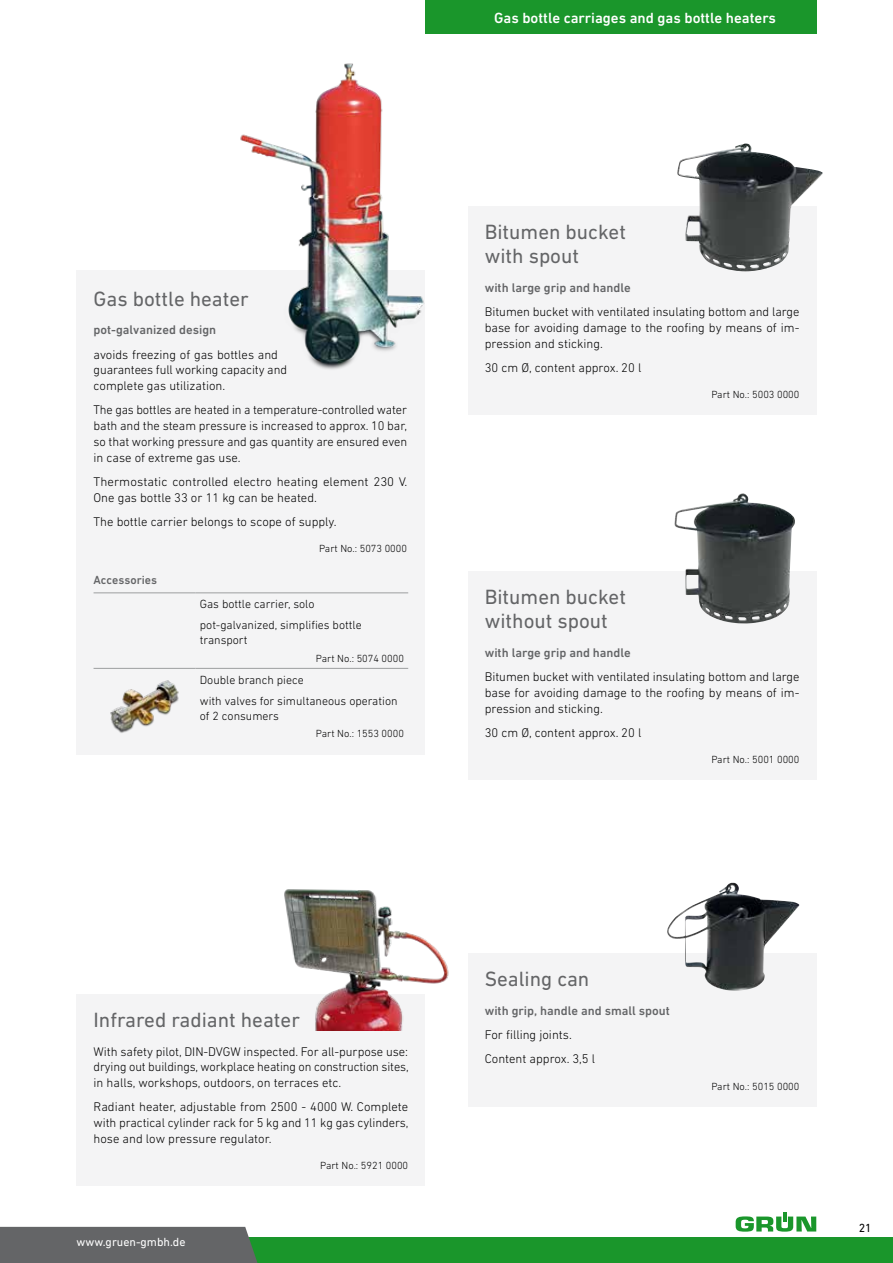
<style>
.page{position:relative;width:893px;height:1263px;background:#fff}
.page>*{position:absolute;margin:0;border:0;box-sizing:border-box;transform-origin:0 0}
.t1{font:21px/24px "DIN Next LT Pro";color:#646567}
.t2{font:500 15px "DIN Next LT Pro";color:#fff}
.t3{font:300 12.75px/15.8px "DIN Next LT Pro";color:#000;text-align:justify}
.t4{font:500 12.75px "DIN Next LT Pro";color:#646567}
.t5{font:300 12px/21px "DIN Next LT Pro";color:#000}
.t6{font:12px "DIN Next LT Pro";color:#fff}
.t7{font:500 12px "DIN Next LT Pro";color:#646567}
.t8{font:12px "DIN Next LT Pro";color:#000}
.t9{font:300 10.5px "DIN Next LT Pro";color:#000}
</style>
<div class="page">
<div style="left:77px;top:270px;width:348px;height:485px;background:#f4f4f5"></div>
<hr style="left:94px;top:593px;width:102px;height:1px;background:#9c9e9f">
<hr style="left:196px;top:593px;width:212px;height:1px;background:#9c9e9f">
<hr style="left:94px;top:668px;width:102px;height:1px;background:#9c9e9f">
<hr style="left:196px;top:668px;width:212px;height:1px;background:#9c9e9f">
<img style="left:110px;top:680px;width:69px;height:53px">
<div style="left:468px;top:207px;width:348px;height:208px;background:#f4f4f5"></div>
<div style="left:468px;top:572px;width:348px;height:208px;background:#f4f4f5"></div>
<div style="left:77px;top:994px;width:348px;height:192px;background:#f4f4f5"></div>
<div style="left:468px;top:953px;width:348px;height:153px;background:#f4f4f5"></div>
<img style="left:240px;top:63px;width:184px;height:307px">
<img style="left:284px;top:889px;width:165px;height:141px">
<img style="left:676px;top:143px;width:147px;height:128px">
<img style="left:674px;top:493px;width:121px;height:131px">
<img style="left:667px;top:883px;width:133px;height:108px">
<div style="left:425px;top:0;width:391px;height:34px;background:#1a962b"></div>
<svg style="left:736px;top:1212px;width:80px;height:19px"></svg>
<div style="left:0;top:1237px;width:893px;height:26px;background:#1a962b"></div>
<div style="left:0;top:1227px;width:258px;height:36px;background:#646567"></div>
<p class="t2" style="left:494px;top:10px;width:283px">Gas bottle carriages and gas bottle heaters</p>
<h1 class="t1" style="left:94px;top:287px;width:157px">Gas bottle heater</h1>
<p class="t4" style="left:94px;top:323px;width:124px">pot-galvanized design</p>
<p class="t3" style="left:94px;top:346px;width:195px;text-align:left">avoids freezing of gas bottles and guarantees full working capacity and complete gas utilization.</p>
<p class="t3" style="left:94px;top:402px;width:315px">The gas bottles are heated in a temperature-controlled water bath and the steam pressure is increased to approx. 10 bar, so that working pressure and gas quantity are ensured even in case of extreme gas use.</p>
<p class="t3" style="left:94px;top:474px;width:315px">Thermostatic controlled electro heating element 230 V.<br>One gas bottle 33 or 11 kg can be heated.</p>
<p class="t3" style="left:94px;top:514px;width:244px">The bottle carrier belongs to scope of supply.</p>
<p class="t9" style="left:319px;top:543px;width:90px">Part No.: 5073 0000</p>
<p class="t7" style="left:94px;top:573px;width:65px">Accessories</p>
<p class="t5" style="left:200px;top:593px;width:163px">Gas bottle carrier, solo pot-galvanized, simplifies bottle</p>
<p class="t5" style="left:200px;top:629px;width:49px">transport</p>
<p class="t9" style="left:316px;top:652px;width:90px">Part No.: 5074 0000</p>
<p class="t5" style="left:200px;top:669px;width:199px">Double branch piece<br>with valves for simultaneous operation</p>
<p class="t5" style="left:200px;top:705px;width:81px">of 2 consumers</p>
<p class="t9" style="left:316px;top:728px;width:90px">Part No.: 1553 0000</p>
<h1 class="t1" style="left:485px;top:220px;width:143px">Bitumen bucket with spout</h1>
<p class="t4" style="left:485px;top:280px;width:148px">with large grip and handle</p>
<p class="t3" style="left:485px;top:304px;width:316px">Bitumen bucket with ventilated insulating bottom and large base for avoiding damage to the roofing by means of im&shy;pression and sticking.</p>
<p class="t3" style="left:485px;top:359px;width:158px">30 cm Ø, content approx. 20 l</p>
<p class="t9" style="left:711px;top:389px;width:90px">Part No.: 5003 0000</p>
<h1 class="t1" style="left:485px;top:585px;width:143px">Bitumen bucket without spout</h1>
<p class="t4" style="left:485px;top:645px;width:148px">with large grip and handle</p>
<p class="t3" style="left:485px;top:669px;width:316px">Bitumen bucket with ventilated insulating bottom and large base for avoiding damage to the roofing by means of im&shy;pression and sticking.</p>
<p class="t3" style="left:485px;top:725px;width:158px">30 cm Ø, content approx. 20 l</p>
<p class="t9" style="left:711px;top:754px;width:90px">Part No.: 5001 0000</p>
<h1 class="t1" style="left:94px;top:1008px;width:208px">Infrared radiant heater</h1>
<p class="t3" style="left:94px;top:1043px;width:317px">With safety pilot, DIN-DVGW inspected. For all-purpose use: drying out buildings, workplace heating on construction sites, in halls, workshops, outdoors, on terraces etc.</p>
<p class="t3" style="left:94px;top:1099px;width:317px">Radiant heater, adjustable from 2500 - 4000 W. Complete with practical cylinder rack for 5 kg and 11 kg gas cylinders, hose and low pressure regulator.</p>
<p class="t9" style="left:320px;top:1159px;width:90px">Part No.: 5921 0000</p>
<p class="t6" style="left:77px;top:1235px;width:110px">www.gruen-gmbh.de</p>
<h1 class="t1" style="left:485px;top:967px;width:106px">Sealing can</h1>
<p class="t4" style="left:485px;top:1003px;width:187px">with grip, handle and small spout</p>
<p class="t3" style="left:485px;top:1022px;width:112px;line-height:24.3px">For filling joints.<br>Content approx. 3,5 l</p>
<p class="t9" style="left:711px;top:1080px;width:90px">Part No.: 5015 0000</p>
<p class="t8" style="left:859px;top:1220px;width:15px">21</p>
</div>
